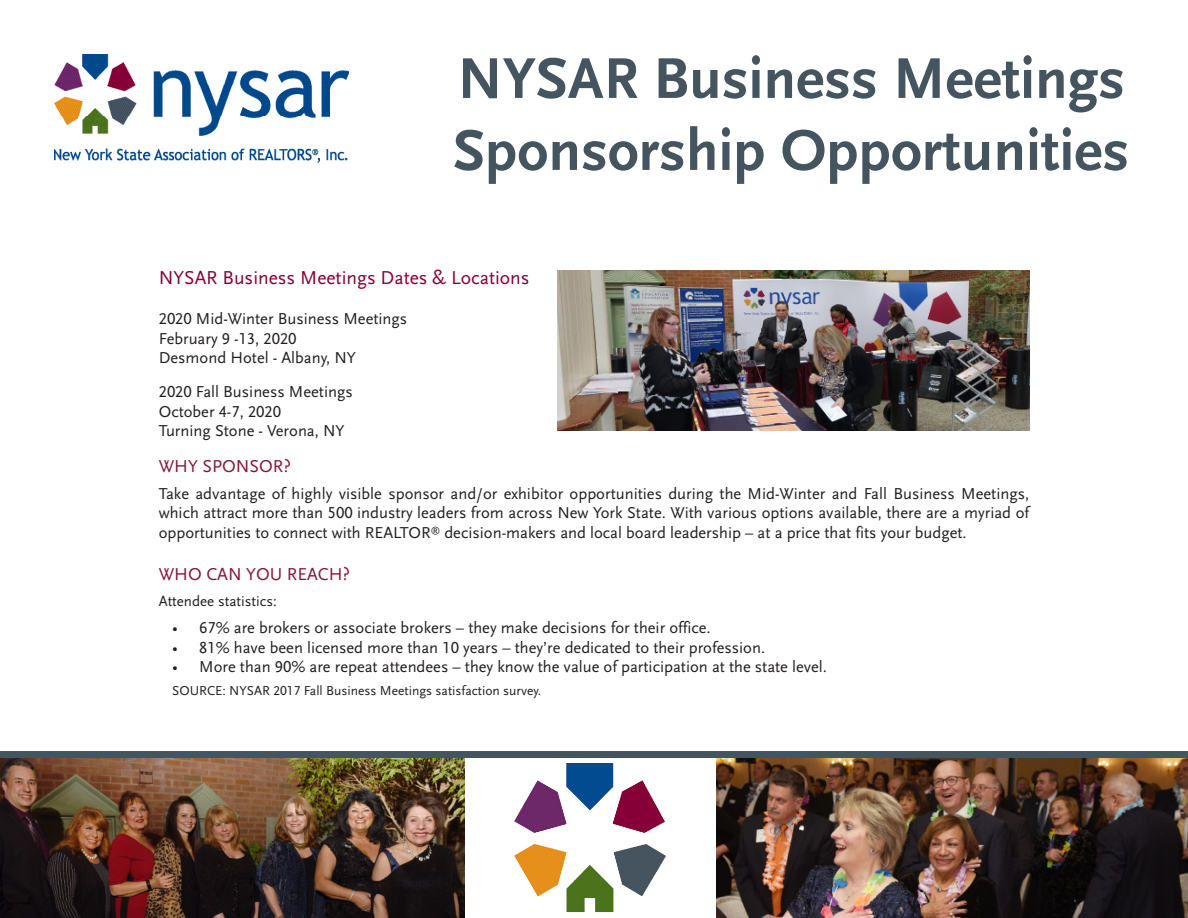
<style>
.page{position:relative;width:1188px;height:918px;background:#fff}
.page>*{position:absolute;margin:0;border:0;box-sizing:border-box;transform-origin:0 0}
.t1{font:60px/72px "Scala Sans Bold LF";color:#45555f}
.t2{font:19.5px "Scala Sans Regular LF";color:#860037}
.t3{font:18px "Scala Sans Regular LF";color:#861539}
.t4{font:16.5px/19.8px "Scala Sans Regular LF";color:#231f20}
.t5{font:15px "Scala Sans Regular LF";color:#231f20}
.t6{font:13.5px "Scala Sans Regular LF";color:#231f20}
</style>
<div class="page">
<img style="left:54px;top:54px;width:295px;height:109px">
<img style="left:557px;top:270px;width:472px;height:160px">
<img style="left:514px;top:763px;width:152px;height:150px">
<img style="left:0;top:758px;width:464px;height:160px">
<img style="left:716px;top:758px;width:472px;height:160px">
<div style="left:0;top:752px;width:1188px;height:6px;background:#45555f"></div>
<p class="t1" style="left:453px;top:44px;width:678px">NYSAR Business Meetings<br>Sponsorship Opportunities</p>
<p class="t2" style="left:159px;top:267px;width:372px">NYSAR Business Meetings Dates &amp; Locations</p>
<p class="t4" style="left:159px;top:309px;width:250px">2020 Mid-Winter Business Meetings<br>February 9 -13, 2020<br>Desmond Hotel - Albany, NY</p>
<p class="t4" style="left:159px;top:382px;width:196px">2020 Fall Business Meetings<br>October 4-7, 2020<br>Turning Stone - Verona, NY</p>
<p class="t3" style="left:159px;top:456px;width:134px">WHY SPONSOR?</p>
<p class="t4" style="left:159px;top:484px;width:872px;text-align:justify">Take advantage of highly visible sponsor and/or exhibitor opportunities during the Mid-Winter and Fall Business Meetings, which attract more than 500 industry leaders from across New York State. With various options available, there are a myriad of opportunities to connect with REALTOR<sup>®</sup> decision-makers and local board leadership – at a price that fits your budget.</p>
<p class="t3" style="left:159px;top:564px;width:193px">WHO CAN YOU REACH?</p>
<p class="t5" style="left:159px;top:593px;width:120px">Attendee statistics:</p>
<p class="t4" style="left:172px;top:618px;width:540px">• 67% are brokers or associate brokers – they make decisions for their office.</p>
<p class="t4" style="left:172px;top:638px;width:594px">• 81% have been licensed more than 10 years – they’re dedicated to their profession.</p>
<p class="t4" style="left:172px;top:657px;width:656px">• More than 90% are repeat attendees – they know the value of participation at the state level.</p>
<p class="t6" style="left:172px;top:684px;width:371px">SOURCE: NYSAR 2017 Fall Business Meetings satisfaction survey.</p>
</div>
